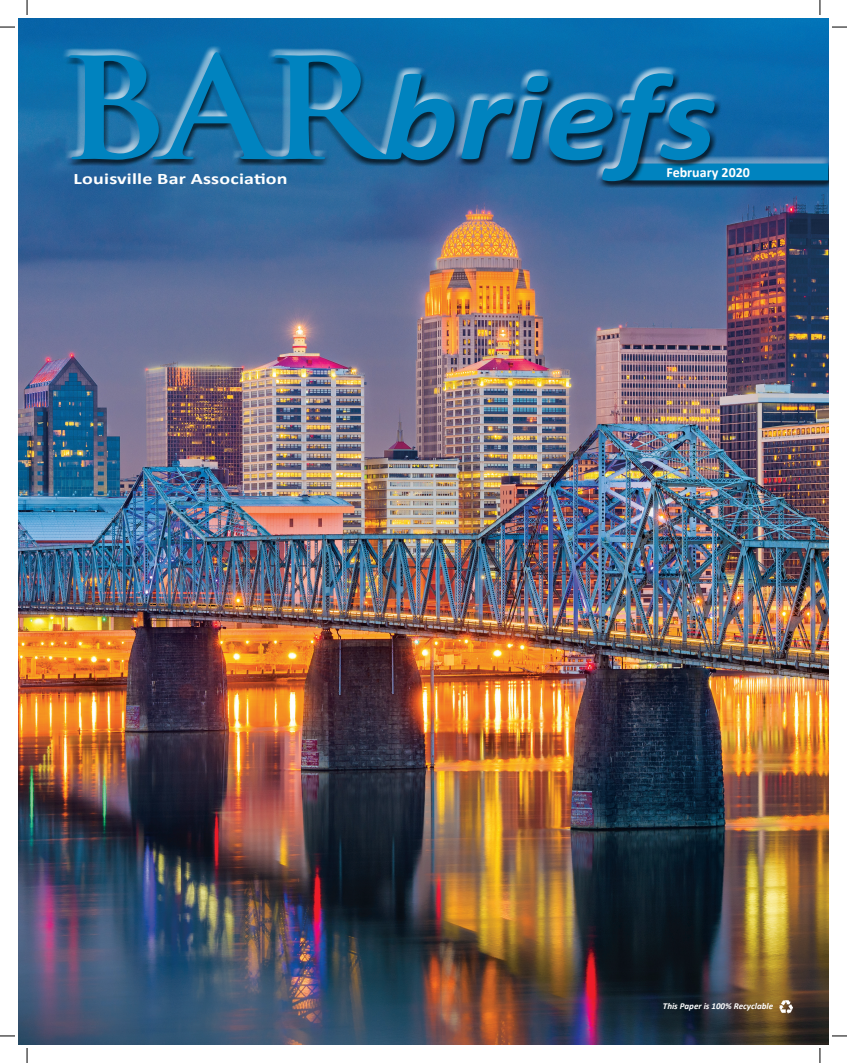
<style>
.page{position:relative;width:847px;height:1063px;background:#fff}
.page>*{position:absolute;margin:0;border:0;box-sizing:border-box;transform-origin:0 0}
.t1{font:italic 700 125px "Calibri";color:#0083bf;scale:1.15 1}
.t2{font:700 16px "Calibri";letter-spacing:.01em;color:#fff;scale:1.25 1}
.t3{font:700 14px "Calibri";color:#fff}
.t4{font:italic 700 9px "Calibri";color:#fff}
.s1{font-family:"Trajan";font-style:normal;font-size:137.5px}
</style>
<div class="page">
<img style="left:18px;top:18px;width:810px;height:1026px">
<img style="left:779px;top:999px;width:13px;height:14px">
<div style="left:611px;top:156px;width:217px;height:29px;background:#3d79ae"></div>
<div style="left:613px;top:158px;width:215px;height:30px;background:#231f20;opacity:.75"></div>
<div style="left:721px;top:163px;width:106px;height:17px;background:#0083bf"></div>
<div style="left:62px;top:45px;width:657px;height:139px;background:#fff;opacity:.75"></div>
<div style="left:64px;top:51px;width:657px;height:137px;background:#231f20;opacity:.75"></div>
<svg style="left:0;top:26px;width:15px;height:2px"></svg>
<svg style="left:832px;top:26px;width:14px;height:2px"></svg>
<svg style="left:0;top:1035px;width:15px;height:1px"></svg>
<svg style="left:832px;top:1035px;width:14px;height:1px"></svg>
<svg style="left:26px;top:0;width:2px;height:15px"></svg>
<svg style="left:26px;top:1048px;width:2px;height:14px"></svg>
<svg style="left:819px;top:0;width:1px;height:15px"></svg>
<svg style="left:819px;top:1048px;width:1px;height:14px"></svg>
<h1 class="t1" style="left:59px;top:40px;width:573px"><span class="s1">Bar</span>briefs</h1>
<h2 class="t2" style="left:74px;top:169px;width:173px">Louisville Bar Association</h2>
<h3 class="t3" style="left:666px;top:164px;width:85px">February 2020</h3>
<p class="t4" style="left:662px;top:999px;width:112px">This Paper is 100% Recyclable</p>
</div>
